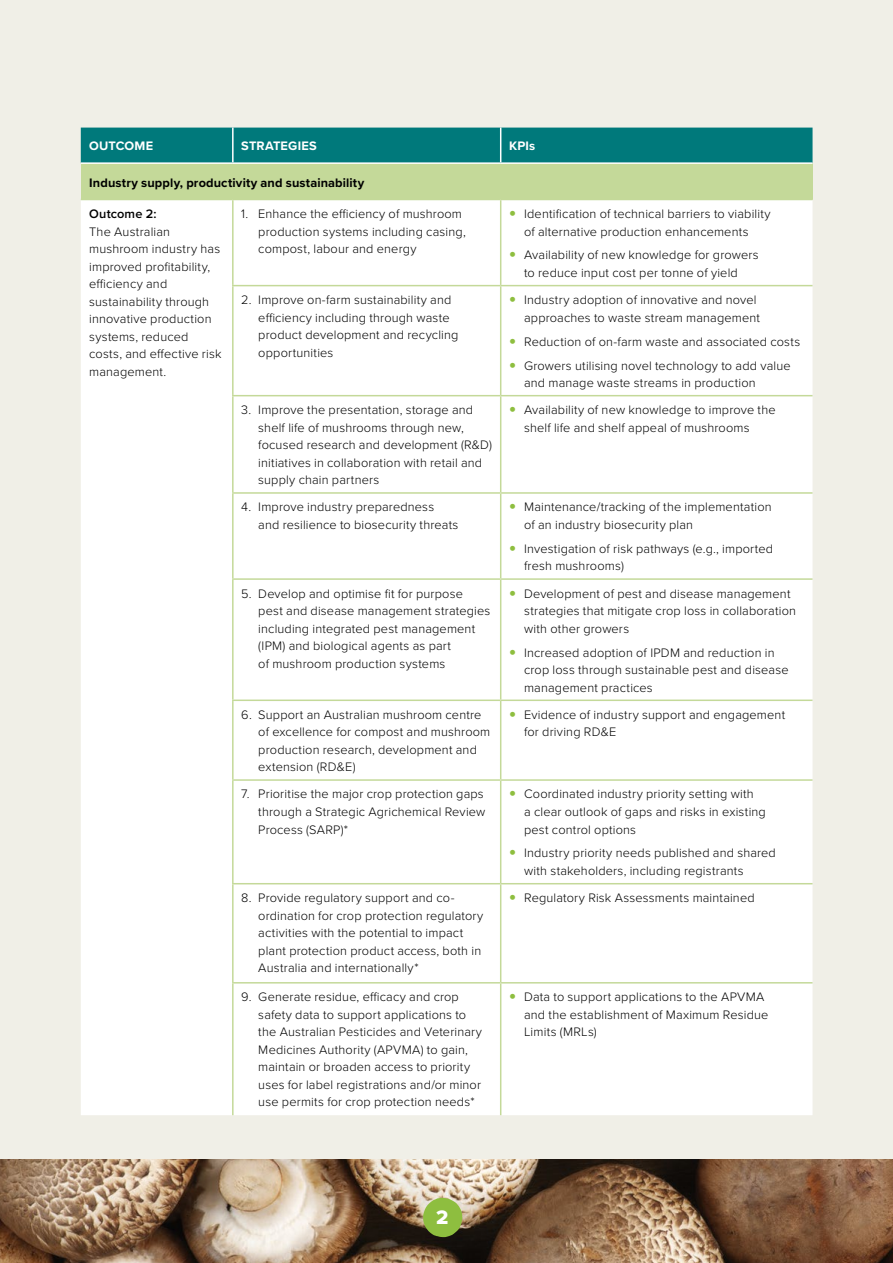
<style>
.page{position:relative;width:893px;height:1263px;background:#f0efe7}
.page>*{position:absolute;margin:0;border:0;box-sizing:border-box;transform-origin:0 0}
.t1{font:20.25px "Proxima Nova Extrabld";color:#fff}
.t2{font:300 12.75px/17.5px "Proxima Nova";letter-spacing:.015em;color:#000}
.t3{font:700 12.75px "Proxima Nova";letter-spacing:.01em;color:#000}
.t4{font:700 12.75px "Proxima Nova";letter-spacing:.015em;color:#fff}
.t5{font:600 12.75px "Proxima Nova";letter-spacing:.01em;color:#000}
</style>
<div class="page">
<div style="left:81px;top:128px;width:731px;height:34px;background:#00797b"></div>
<div style="left:81px;top:163px;width:731px;height:36px;background:#c4d999"></div>
<div style="left:81px;top:200px;width:731px;height:915px;background:#fff"></div>
<hr style="left:81px;top:162px;width:152px;height:2px;background:#fff">
<hr style="left:233px;top:162px;width:268px;height:2px;background:#fff">
<hr style="left:501px;top:162px;width:311px;height:2px;background:#fff">
<hr style="left:232px;top:200px;width:2px;height:85px;background:#c4d999">
<hr style="left:500px;top:200px;width:1px;height:85px;background:#c4d999">
<hr style="left:232px;top:286px;width:2px;height:109px;background:#c4d999">
<hr style="left:500px;top:286px;width:1px;height:109px;background:#c4d999">
<hr style="left:232px;top:396px;width:2px;height:96px;background:#c4d999">
<hr style="left:500px;top:396px;width:1px;height:96px;background:#c4d999">
<hr style="left:232px;top:494px;width:2px;height:84px;background:#c4d999">
<hr style="left:500px;top:494px;width:1px;height:84px;background:#c4d999">
<hr style="left:232px;top:580px;width:2px;height:119px;background:#c4d999">
<hr style="left:500px;top:580px;width:1px;height:119px;background:#c4d999">
<hr style="left:232px;top:701px;width:2px;height:78px;background:#c4d999">
<hr style="left:500px;top:701px;width:1px;height:78px;background:#c4d999">
<hr style="left:232px;top:781px;width:2px;height:102px;background:#c4d999">
<hr style="left:500px;top:781px;width:1px;height:102px;background:#c4d999">
<hr style="left:232px;top:884px;width:2px;height:98px;background:#c4d999">
<hr style="left:500px;top:884px;width:1px;height:98px;background:#c4d999">
<hr style="left:232px;top:983px;width:2px;height:132px;background:#c4d999">
<hr style="left:500px;top:983px;width:1px;height:132px;background:#c4d999">
<hr style="left:81px;top:199px;width:152px;height:1px;background:#c4d999">
<hr style="left:233px;top:199px;width:268px;height:1px;background:#c4d999">
<hr style="left:501px;top:199px;width:311px;height:1px;background:#c4d999">
<hr style="left:232px;top:128px;width:2px;height:34px;background:#fff">
<hr style="left:500px;top:128px;width:1px;height:34px;background:#fff">
<hr style="left:232px;top:285px;width:269px;height:1px;background:#c4d999">
<hr style="left:501px;top:285px;width:311px;height:1px;background:#c4d999">
<hr style="left:232px;top:395px;width:269px;height:1px;background:#c4d999">
<hr style="left:501px;top:395px;width:311px;height:1px;background:#c4d999">
<hr style="left:232px;top:492px;width:269px;height:2px;background:#c4d999">
<hr style="left:501px;top:492px;width:311px;height:2px;background:#c4d999">
<hr style="left:232px;top:578px;width:269px;height:2px;background:#c4d999">
<hr style="left:501px;top:578px;width:311px;height:2px;background:#c4d999">
<hr style="left:232px;top:699px;width:269px;height:2px;background:#c4d999">
<hr style="left:501px;top:699px;width:311px;height:2px;background:#c4d999">
<hr style="left:232px;top:779px;width:269px;height:2px;background:#c4d999">
<hr style="left:501px;top:779px;width:311px;height:2px;background:#c4d999">
<hr style="left:232px;top:883px;width:269px;height:1px;background:#c4d999">
<hr style="left:501px;top:883px;width:311px;height:1px;background:#c4d999">
<hr style="left:232px;top:982px;width:269px;height:1px;background:#c4d999">
<hr style="left:501px;top:982px;width:311px;height:1px;background:#c4d999">
<img style="left:0;top:1160px;width:893px;height:103px">
<svg style="left:423px;top:1198px;width:39px;height:39px;background:#8baf48"></svg>
<svg style="left:510px;top:211px;width:5px;height:5px"></svg>
<svg style="left:510px;top:252px;width:5px;height:5px"></svg>
<svg style="left:510px;top:297px;width:5px;height:5px"></svg>
<svg style="left:510px;top:338px;width:5px;height:5px"></svg>
<svg style="left:510px;top:362px;width:5px;height:5px"></svg>
<svg style="left:510px;top:407px;width:5px;height:5px"></svg>
<svg style="left:510px;top:504px;width:5px;height:5px"></svg>
<svg style="left:510px;top:546px;width:5px;height:5px"></svg>
<svg style="left:510px;top:590px;width:5px;height:5px"></svg>
<svg style="left:510px;top:649px;width:5px;height:5px"></svg>
<svg style="left:510px;top:711px;width:5px;height:5px"></svg>
<svg style="left:510px;top:791px;width:5px;height:5px"></svg>
<svg style="left:510px;top:850px;width:5px;height:5px"></svg>
<svg style="left:510px;top:895px;width:5px;height:5px"></svg>
<svg style="left:510px;top:994px;width:5px;height:5px"></svg>
<p class="t4" style="left:89px;top:137px;width:65px">OUTCOME</p>
<p class="t4" style="left:241px;top:137px;width:77px">STRATEGIES</p>
<p class="t4" style="left:509px;top:137px;width:28px">KPIs</p>
<p class="t3" style="left:89px;top:173px;width:276px">Industry supply, productivity and sustainability</p>
<p class="t5" style="left:89px;top:204px;width:69px">Outcome 2:</p>
<p class="t2" style="left:89px;top:222px;width:134px">The Australian mushroom industry has improved profitability, efficiency and sustainability through innovative production systems, reduced costs, and effective risk management.</p>
<p class="t2" style="left:258px;top:204px;width:209px;text-indent:-17px">1. Enhance the efficiency of mushroom production systems including casing, compost, labour and energy</p>
<p class="t2" style="left:524px;top:204px;width:248px">Identification of technical barriers to viability of alternative production enhancements</p>
<p class="t2" style="left:524px;top:246px;width:236px">Availability of new knowledge for growers to reduce input cost per tonne of yield</p>
<p class="t2" style="left:258px;top:290px;width:202px;text-indent:-17px">2. Improve on-farm sustainability and efficiency including through waste product development and recycling opportunities</p>
<p class="t2" style="left:524px;top:290px;width:237px">Industry adoption of innovative and novel approaches to waste stream management</p>
<p class="t2" style="left:524px;top:329px;width:278px;line-height:24px">Reduction of on-farm waste and associated costs<br>Growers utilising novel technology to add value</p>
<p class="t2" style="left:524px;top:373px;width:233px">and manage waste streams in production</p>
<p class="t2" style="left:258px;top:400px;width:235px;text-indent:-17px">3. Improve the presentation, storage and shelf life of mushrooms through new, focused research and development (R&amp;D) initiatives in collaboration with retail and supply chain partners</p>
<p class="t2" style="left:524px;top:400px;width:253px">Availability of new knowledge to improve the shelf life and shelf appeal of mushrooms</p>
<p class="t2" style="left:258px;top:498px;width:202px;text-indent:-17px">4. Improve industry preparedness and resilience to biosecurity threats</p>
<p class="t2" style="left:524px;top:498px;width:249px">Maintenance/tracking of the implementation of an industry biosecurity plan</p>
<p class="t2" style="left:524px;top:539px;width:251px">Investigation of risk pathways (e.g., imported fresh mushrooms)</p>
<p class="t2" style="left:258px;top:584px;width:234px;text-indent:-17px">5. Develop and optimise fit for purpose pest and disease management strategies including integrated pest management (IPM) and biological agents as part<br>of mushroom production systems</p>
<p class="t2" style="left:524px;top:584px;width:273px">Development of pest and disease management strategies that mitigate crop loss in collaboration with other growers</p>
<p class="t2" style="left:524px;top:643px;width:266px">Increased adoption of IPDM and reduction in crop loss through sustainable pest and disease management practices</p>
<p class="t2" style="left:258px;top:705px;width:233px;text-indent:-17px">6. Support an Australian mushroom centre of excellence for compost and mushroom production research, development and extension (RD&amp;E)</p>
<p class="t2" style="left:524px;top:705px;width:263px">Evidence of industry support and engagement for driving RD&amp;E</p>
<p class="t2" style="left:258px;top:785px;width:229px;text-indent:-17px">7. Prioritise the major crop protection gaps through a Strategic Agrichemical Review<br>Process (SARP)*</p>
<p class="t2" style="left:524px;top:785px;width:243px">Coordinated industry priority setting with<br>a clear outlook of gaps and risks in existing pest control options</p>
<p class="t2" style="left:524px;top:844px;width:253px">Industry priority needs published and shared with stakeholders, including registrants</p>
<p class="t2" style="left:258px;top:888px;width:227px;text-indent:-17px">8. Provide regulatory support and co&shy;ordination for crop protection regulatory activities with the potential to impact plant protection product access, both in Australia and internationally*</p>
<p class="t2" style="left:524px;top:888px;width:232px">Regulatory Risk Assessments maintained</p>
<p class="t2" style="left:258px;top:987px;width:225px;text-indent:-17px">9. Generate residue, efficacy and crop safety data to support applications to the Australian Pesticides and Veterinary Medicines Authority (APVMA) to gain, maintain or broaden access to priority uses for label registrations and/or minor use permits for crop protection needs*</p>
<p class="t2" style="left:524px;top:987px;width:246px">Data to support applications to the APVMA and the establishment of Maximum Residue<br>Limits (MRLs)</p>
<h1 class="t1" style="left:436px;top:1202px;width:14px">2</h1>
</div>
